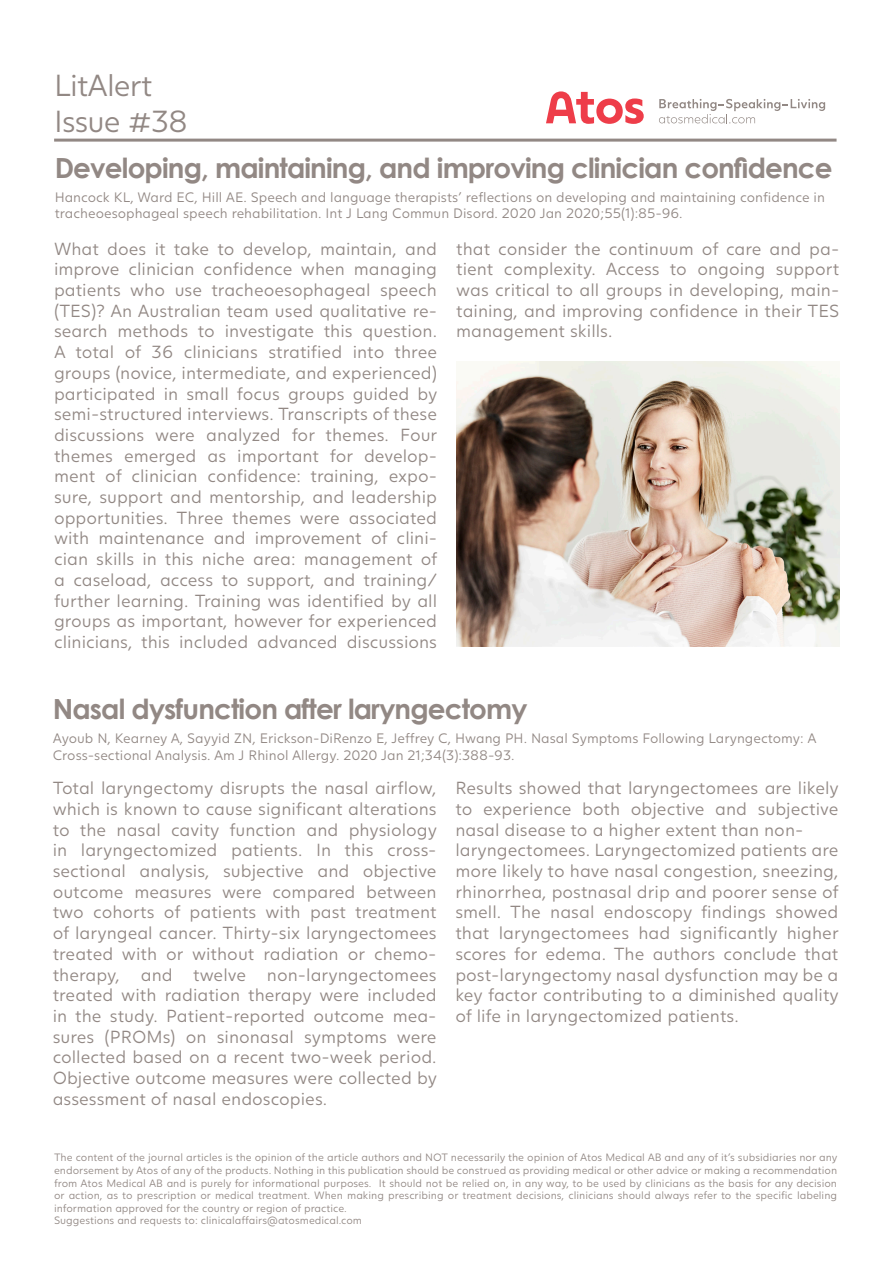
<style>
.page{position:relative;width:893px;height:1263px;background:#fff}
.page>*{position:absolute;margin:0;border:0;box-sizing:border-box;transform-origin:0 0}
.t1{font:300 30px/36px "Juli Sans";letter-spacing:-.03em;color:#928884}
.Underrubrik{font:700 27.75px "Century Gothic";letter-spacing:-.03em;color:#928884}
.Brödtext{font:300 17.25px/20.7px "Juli Sans";color:#928884;text-align:justify}
.Underrubrik-2{font:300 13.5px/16.2px "Juli Sans";color:#928884}
.t2{font:300 10.5px/12.6px "Juli Sans";color:#928884}
</style>
<div class="page">
<svg style="left:546px;top:91px;width:98px;height:33px"></svg>
<svg style="left:659px;top:99px;width:166px;height:24px"></svg>
<hr style="left:54px;top:139px;width:782px;height:3px;background:#928884">
<img style="left:456px;top:361px;width:384px;height:285px">
<h1 class="t1" style="left:54px;top:68px;width:135px">LitAlert<br>Issue #38</h1>
<p class="Underrubrik" style="left:55px;top:146px;width:779px">Developing, maintaining, and improving clinician confidence</p>
<p class="Underrubrik-2" style="left:55px;top:189px;width:772px">Hancock KL, Ward EC, Hill AE. Speech and language therapists’ reflections on developing and maintaining confidence in tracheoesophageal speech rehabilitation. Int J Lang Commun Disord. 2020 Jan 2020;55(1):85-96.</p>
<p class="Brödtext" style="left:54px;top:238px;width:385px">What does it take to develop, maintain, and improve clinician confidence when managing patients who use tracheoesophageal speech (TES)? An Australian team used qualitative re&shy;search methods to investigate this question.<br>A total of 36 clinicians stratified into three groups (novice, intermediate, and experienced) participated in small focus groups guided by semi-structured interviews. Transcripts of these discussions were analyzed for themes. Four themes emerged as important for develop&shy;ment of clinician confidence: training, expo&shy;sure, support and mentorship, and leadership opportunities. Three themes were associated with maintenance and improvement of clini&shy;cian skills in this niche area: management of a caseload, access to support, and training/ further learning. Training was identified by all groups as important, however for experienced clinicians, this included advanced discussions</p>
<p class="Brödtext" style="left:456px;top:238px;width:385px">that consider the continuum of care and pa&shy;tient complexity. Access to ongoing support was critical to all groups in developing, main&shy;taining, and improving confidence in their TES management skills.</p>
<p class="Underrubrik" style="left:53px;top:687px;width:476px">Nasal dysfunction after laryngectomy</p>
<p class="Underrubrik-2" style="left:53px;top:730px;width:765px">Ayoub N, Kearney A, Sayyid ZN, Erickson-DiRenzo E, Jeffrey C, Hwang PH. Nasal Symptoms Following Laryngectomy: A<br>Cross-sectional Analysis. Am J Rhinol Allergy. 2020 Jan 21;34(3):388-93.</p>
<p class="Brödtext" style="left:53px;top:778px;width:386px">Total laryngectomy disrupts the nasal airflow, which is known to cause significant alterations to the nasal cavity function and physiology in laryngectomized patients. In this cross&shy;sectional analysis, subjective and objective outcome measures were compared between two cohorts of patients with past treatment of laryngeal cancer. Thirty-six laryngectomees treated with or without radiation or chemo&shy;therapy, and twelve non-laryngectomees treated with radiation therapy were included in the study. Patient-reported outcome mea&shy;sures (PROMs) on sinonasal symptoms were collected based on a recent two-week period.<br>Objective outcome measures were collected by assessment of nasal endoscopies.</p>
<p class="Brödtext" style="left:455px;top:778px;width:385px">Results showed that laryngectomees are likely to experience both objective and subjective nasal disease to a higher extent than non-</p>
<p class="Brödtext" style="left:455px;top:840px;width:385px">laryngectomees. Laryngectomized patients are more likely to have nasal congestion, sneezing, rhinorrhea, postnasal drip and poorer sense of smell. The nasal endoscopy findings showed that laryngectomees had significantly higher scores for edema. The authors conclude that post-laryngectomy nasal dysfunction may be a key factor contributing to a diminished quality of life in laryngectomized patients.</p>
<p class="t2" style="left:54px;top:1151px;width:785px">The content of the journal articles is the opinion of the article authors and NOT necessarily the opinion of Atos Medical AB and any of it’s subsidiaries nor any endorsement by Atos of any of the products. Nothing in this publication should be construed as providing medical or other advice or making a recommendation from Atos Medical AB and is purely for informational purposes. It should not be relied on, in any way, to be used by clinicians as the basis for any decision or action, as to prescription or medical treatment. When making prescribing or treatment decisions, clinicians should always refer to the specific labeling information approved for the country or region of practice.<br>Suggestions and requests to: clinicalaffairs@atosmedical.com</p>
</div>
